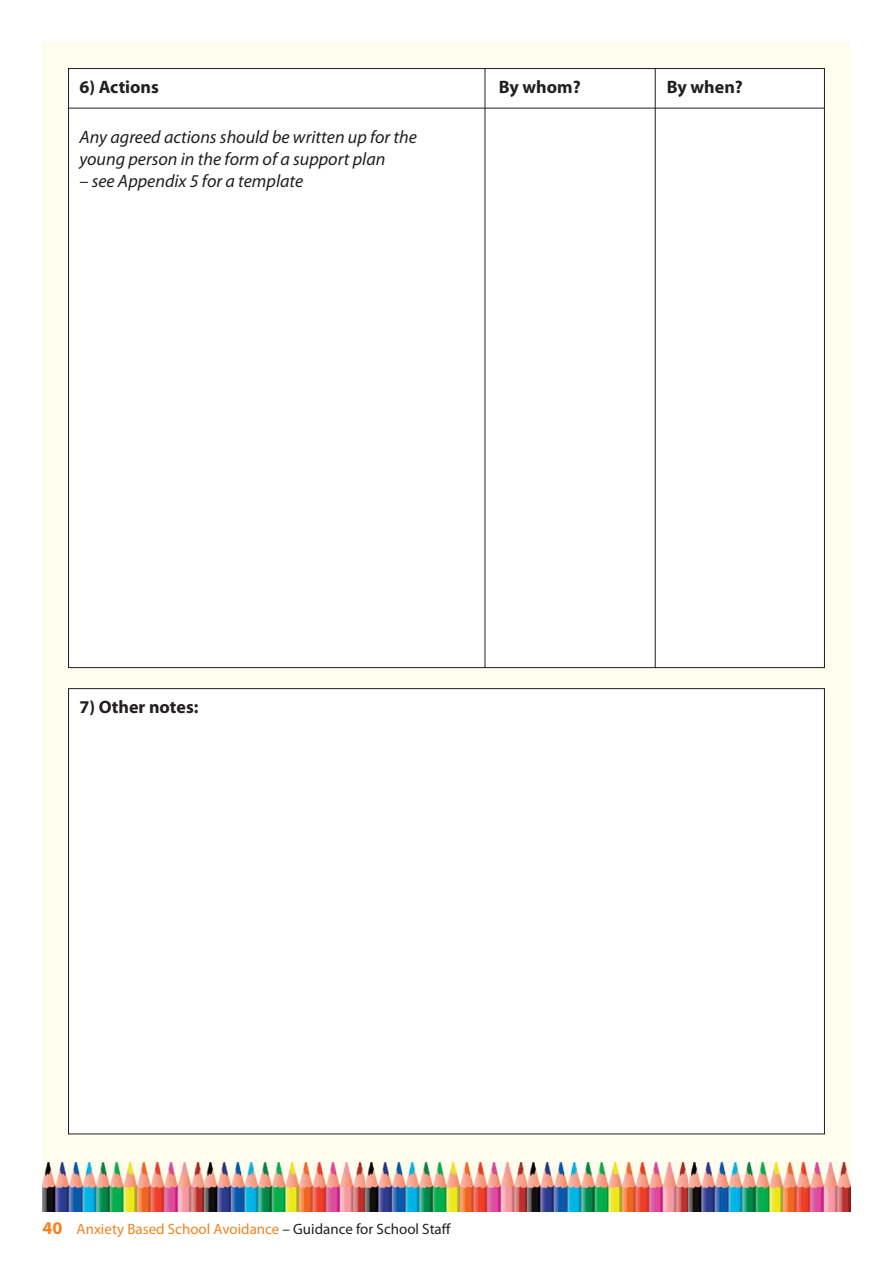
<style>
.page{position:relative;width:893px;height:1263px;background:#fff}
.page>*{position:absolute;margin:0;border:0;box-sizing:border-box;transform-origin:0 0}
.t1{font:italic 18px/22px "Myriad Pro";color:#231f20}
.t2{font:700 18px "Myriad Pro";color:#231f20}
.t3{font:15px "Myriad Pro";color:#f5821f}
.s1{font-weight:700;font-size:18px}
.s2{color:#231f20}
</style>
<div class="page">
<div style="left:43px;top:43px;width:807px;height:1169px;background:#fffded"></div>
<img style="left:43px;top:1162px;width:807px;height:50px">
<div style="left:69px;top:69px;width:755px;height:598px;background:#fff"></div>
<div style="left:69px;top:689px;width:755px;height:444px;background:#fff"></div>
<hr style="left:68px;top:108px;width:757px;height:1px;background:#231f20">
<hr style="left:484px;top:68px;width:1px;height:600px;background:#231f20">
<hr style="left:655px;top:68px;width:1px;height:600px;background:#231f20">
<p class="t2" style="left:79px;top:80px;width:81px">6) Actions</p>
<p class="t2" style="left:499px;top:80px;width:84px">By whom?</p>
<p class="t2" style="left:667px;top:80px;width:78px">By when?</p>
<p class="t1" style="left:79px;top:128px;width:339px">Any agreed actions should be written up for the young person in the form of a support plan</p>
<p class="t1" style="left:79px;top:172px;width:225px">– see Appendix 5 for a template</p>
<p class="t2" style="left:79px;top:700px;width:121px">7) Other notes:</p>
<p class="t3" style="left:43px;top:1224px;width:410px"><span class="s1">40</span> Anxiety Based School Avoidance <span class="s2">– Guidance for School Staff</span></p>
</div>
